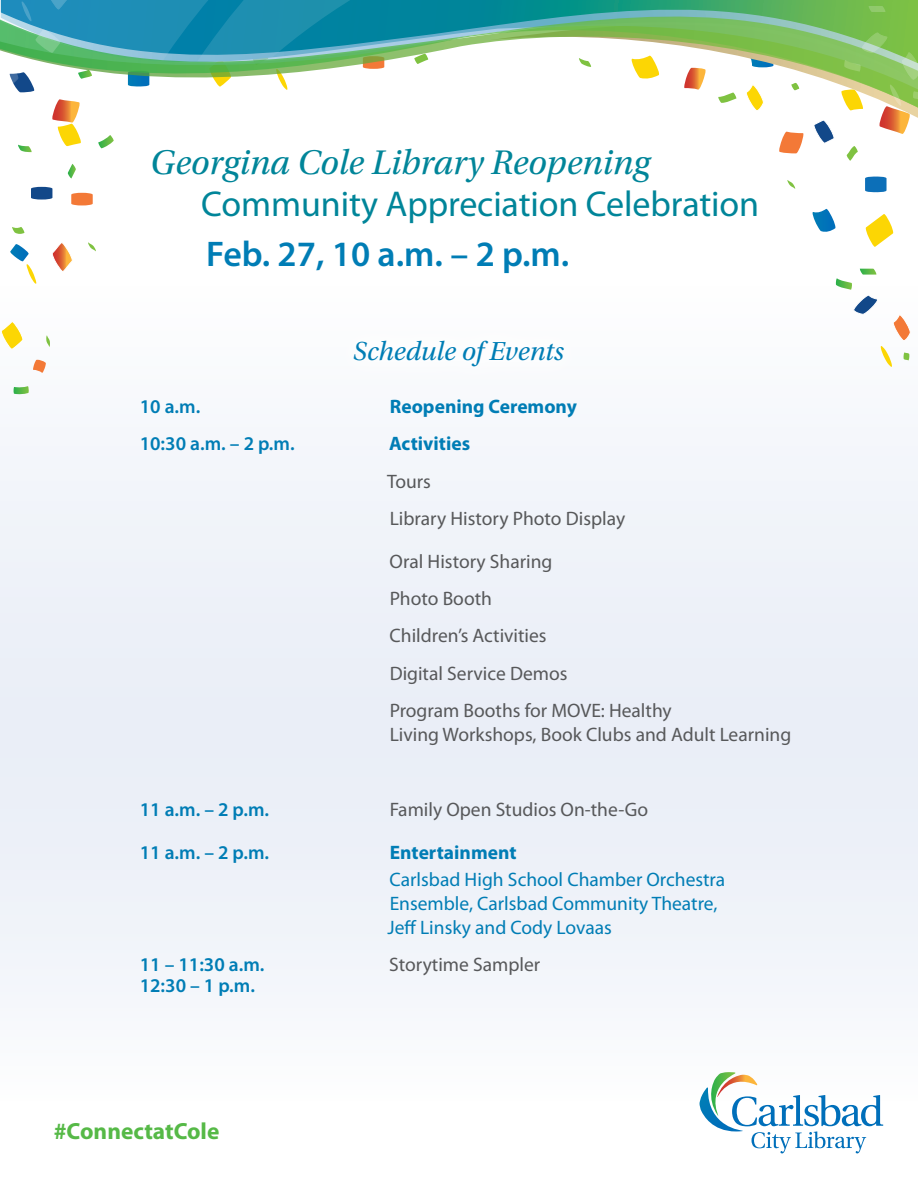
<style>
.page{position:relative;width:918px;height:1188px;background:#fff}
.page>*{position:absolute;margin:0;border:0;box-sizing:border-box;transform-origin:0 0}
.t1{font:36px "Myriad Pro";letter-spacing:-.005em;color:#008599}
.t2{font:italic 36px "Utopia Std";letter-spacing:-.005em;color:#008599}
.t3{font:600 35.85px "Myriad Pro";color:#007db5}
.t4{font:italic 27.45px "Utopia Std";color:#007db5}
.t5{font:700 23.4px "Myriad Pro";color:#56b947}
.t6{font:19.5px/37.3px "Myriad Pro";color:#57585a}
.t7{font:19.5px/24px "Myriad Pro";color:#007db5}
.t8{font:600 19.5px/21px "Myriad Pro";color:#007db5}
.t9{font:700 19.5px "Myriad Pro";color:#007db5}
</style>
<div class="page">
<div style="left:0;top:282px;width:918px;height:819px;background:#f0f3f9"></div>
<svg style="left:33px;top:360px;width:13px;height:13px"></svg>
<svg style="left:812px;top:209px;width:24px;height:23px"></svg>
<svg style="left:865px;top:214px;width:29px;height:33px"></svg>
<svg style="left:9px;top:244px;width:29px;height:40px"></svg>
<svg style="left:31px;top:187px;width:21px;height:13px"></svg>
<svg style="left:865px;top:176px;width:22px;height:16px"></svg>
<svg style="left:71px;top:193px;width:22px;height:12px"></svg>
<svg style="left:52px;top:243px;width:21px;height:28px"></svg>
<svg style="left:0;top:320px;width:24px;height:30px"></svg>
<svg style="left:67px;top:164px;width:9px;height:15px"></svg>
<svg style="left:18px;top:147px;width:14px;height:5px"></svg>
<svg style="left:12px;top:227px;width:13px;height:7px"></svg>
<svg style="left:46px;top:334px;width:4px;height:13px"></svg>
<svg style="left:13px;top:386px;width:16px;height:9px"></svg>
<svg style="left:88px;top:242px;width:8px;height:10px"></svg>
<svg style="left:787px;top:180px;width:9px;height:9px"></svg>
<svg style="left:836px;top:269px;width:75px;height:98px"></svg>
<svg style="left:18px;top:118px;width:96px;height:29px"></svg>
<svg style="left:1px;top:0;width:917px;height:118px"></svg>
<svg style="left:20px;top:2px;width:13px;height:19px"></svg>
<svg style="left:47px;top:0;width:22px;height:10px"></svg>
<svg style="left:868px;top:6px;width:18px;height:6px"></svg>
<svg style="left:0;top:28px;width:61px;height:64px"></svg>
<svg style="left:18px;top:125px;width:7px;height:9px"></svg>
<svg style="left:489px;top:24px;width:429px;height:137px"></svg>
<div style="left:184px;top:216px;width:408px;height:81px;background:#fff"></div>
<div style="left:614px;top:986px;width:304px;height:202px;background:#fff"></div>
<svg style="left:700px;top:1072px;width:183px;height:81px"></svg>
<div style="left:330px;top:317px;width:258px;height:73px;background:#fff"></div>
<h1 class="t2" style="left:150px;top:143px;width:501px">Georgina Cole Library Reopening</h1>
<h1 class="t1" style="left:201px;top:182px;width:560px">Community Appreciation Celebration</h1>
<h2 class="t3" style="left:206px;top:231px;width:365px">Feb. 27, 10 a.m. – 2 p.m.</h2>
<h3 class="t4" style="left:353px;top:336px;width:212px">Schedule of Events</h3>
<p class="t8" style="left:140px;top:396px;width:62px">10 a.m.</p>
<p class="t9" style="left:390px;top:394px;width:189px">Reopening Ceremony</p>
<p class="t8" style="left:140px;top:433px;width:156px">10:30 a.m. – 2 p.m.</p>
<p class="t9" style="left:389px;top:431px;width:83px">Activities</p>
<p class="t6" style="left:387px;top:462px;width:240px">Tours<br>Library History Photo Display</p>
<p class="t6" style="left:390px;top:542px;width:284px">Oral History Sharing<br>Photo Booth<br>Children’s Activities<br>Digital Service Demos<br>Program Booths for MOVE: Healthy</p>
<p class="t6" style="left:390px;top:716px;width:403px">Living Workshops, Book Clubs and Adult Learning</p>
<p class="t8" style="left:140px;top:798px;width:131px">11 a.m. – 2 p.m.</p>
<p class="t6" style="left:390px;top:790px;width:260px">Family Open Studios On-the-Go</p>
<p class="t8" style="left:140px;top:841px;width:131px">11 a.m. – 2 p.m.</p>
<p class="t9" style="left:390px;top:839px;width:128px">Entertainment</p>
<p class="t7" style="left:388px;top:867px;width:339px">Carlsbad High School Chamber Orchestra<br>Ensemble, Carlsbad Community Theatre,<br>Jeff Linsky and Cody Lovaas</p>
<p class="t8" style="left:140px;top:954px;width:126px">11 – 11:30 a.m.<br>12:30 – 1 p.m.</p>
<p class="t6" style="left:389px;top:946px;width:153px">Storytime Sampler</p>
<p class="t5" style="left:54px;top:1116px;width:167px">#ConnectatCole</p>
</div>
